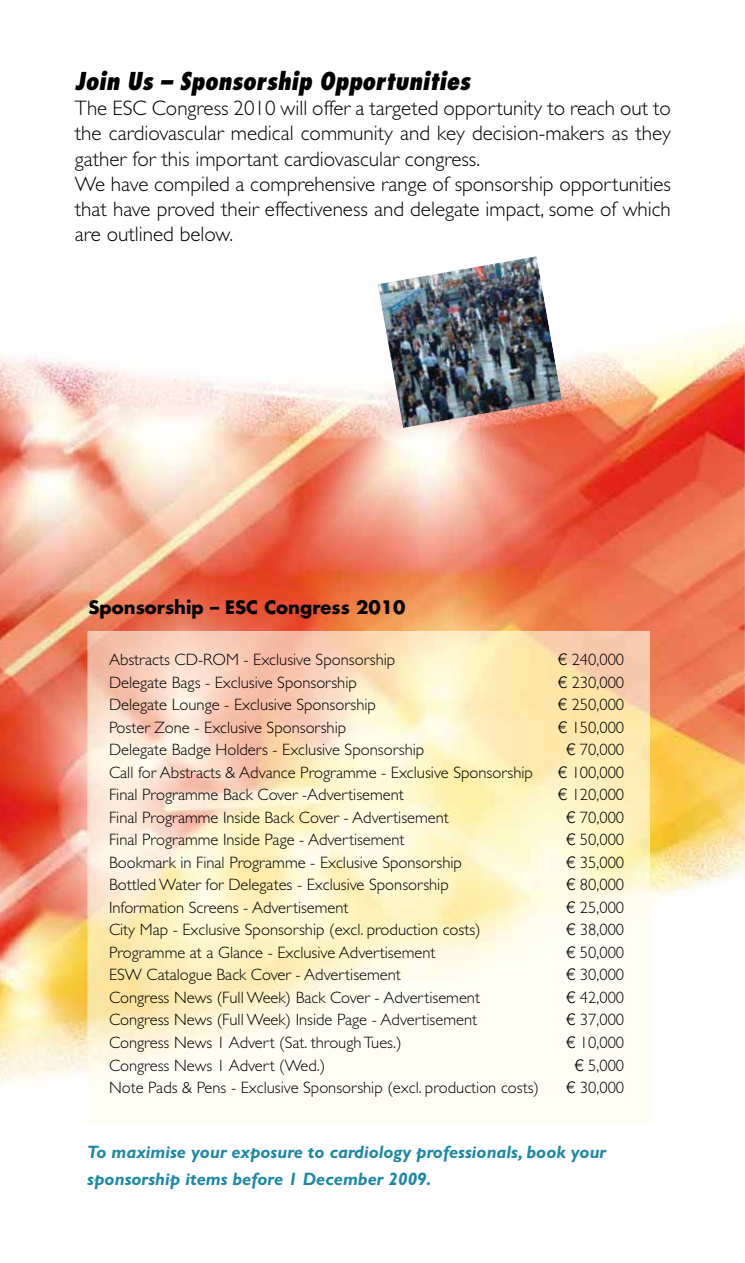
<style>
.page{position:relative;width:745px;height:1263px;background:#fff}
.page>*{position:absolute;margin:0;border:0;box-sizing:border-box;transform-origin:0 0}
.t1{font:italic 800 condensed 24px "Futura";color:#000}
.t2{font:300 21px/25.2px "Gill Sans";color:#000}
.t3{font:italic 700 18px/27px "Gill Sans";color:#1d88a6}
.t4{font:700 18px "Futura";color:#000}
.t5{font:300 16.5px "Gill Sans";color:#000}
.s1{font-family:"Helvetica Neue LT"}
</style>
<div class="page">
<img style="left:479px;top:323px;width:265px;height:352px">
<img style="left:0;top:355px;width:159px;height:320px">
<img style="left:159px;top:378px;width:320px;height:253px">
<img style="left:649px;top:675px;width:95px;height:234px">
<img style="left:0;top:675px;width:88px;height:409px">
<div style="left:88px;top:982px;width:561px;height:141px;background:#fffef4"></div>
<img style="left:88px;top:631px;width:204px;height:451px">
<img style="left:291px;top:981px;width:174px;height:51px">
<img style="left:291px;top:1031px;width:18px;height:6px">
<img style="left:377px;top:256px;width:184px;height:172px">
<h1 class="t1" style="left:75px;top:71px;width:396px">Join Us – Sponsorship Opportunities</h1>
<p class="t2" style="left:75px;top:98px;width:597px">The ESC Congress 2010 will offer a targeted opportunity to reach out to the cardiovascular medical community and key decision-makers as they gather for this important cardiovascular congress.<br>We have compiled a comprehensive range of sponsorship opportunities that have proved their effectiveness and delegate impact, some of which are outlined below.</p>
<p class="t4" style="left:88px;top:599px;width:318px">Sponsorship – ESC Congress 2010</p>
<p class="t5" style="left:109px;top:654px;width:287px">Abstracts CD-ROM - Exclusive Sponsorship</p>
<p class="t5" style="left:557px;top:654px;width:68px"><span class="s1">€</span> 240,000</p>
<p class="t5" style="left:109px;top:677px;width:249px">Delegate Bags - Exclusive Sponsorship</p>
<p class="t5" style="left:557px;top:677px;width:68px"><span class="s1">€</span> 230,000</p>
<p class="t5" style="left:109px;top:699px;width:268px">Delegate Lounge - Exclusive Sponsorship</p>
<p class="t5" style="left:557px;top:699px;width:68px"><span class="s1">€</span> 250,000</p>
<p class="t5" style="left:109px;top:722px;width:238px">Poster Zone - Exclusive Sponsorship</p>
<p class="t5" style="left:557px;top:722px;width:68px"><span class="s1">€</span> 150,000</p>
<p class="t5" style="left:109px;top:744px;width:316px">Delegate Badge Holders - Exclusive Sponsorship</p>
<p class="t5" style="left:565px;top:744px;width:59px"><span class="s1">€</span> 70,000</p>
<p class="t5" style="left:109px;top:767px;width:425px">Call for Abstracts &amp; Advance Programme - Exclusive Sponsorship</p>
<p class="t5" style="left:557px;top:767px;width:68px"><span class="s1">€</span> 100,000</p>
<p class="t5" style="left:109px;top:789px;width:296px">Final Programme Back Cover -Advertisement</p>
<p class="t5" style="left:557px;top:789px;width:68px"><span class="s1">€</span> 120,000</p>
<p class="t5" style="left:109px;top:812px;width:341px">Final Programme Inside Back Cover - Advertisement</p>
<p class="t5" style="left:565px;top:812px;width:59px"><span class="s1">€</span> 70,000</p>
<p class="t5" style="left:109px;top:834px;width:297px">Final Programme Inside Page - Advertisement</p>
<p class="t5" style="left:565px;top:834px;width:59px"><span class="s1">€</span> 50,000</p>
<p class="t5" style="left:109px;top:857px;width:354px">Bookmark in Final Programme - Exclusive Sponsorship</p>
<p class="t5" style="left:565px;top:857px;width:59px"><span class="s1">€</span> 35,000</p>
<p class="t5" style="left:109px;top:879px;width:341px">Bottled Water for Delegates - Exclusive Sponsorship</p>
<p class="t5" style="left:565px;top:879px;width:59px"><span class="s1">€</span> 80,000</p>
<p class="t5" style="left:109px;top:902px;width:241px">Information Screens - Advertisement</p>
<p class="t5" style="left:565px;top:902px;width:59px"><span class="s1">€</span> 25,000</p>
<p class="t5" style="left:109px;top:924px;width:373px">City Map - Exclusive Sponsorship (excl. production costs)</p>
<p class="t5" style="left:565px;top:924px;width:59px"><span class="s1">€</span> 38,000</p>
<p class="t5" style="left:109px;top:947px;width:328px">Programme at a Glance - Exclusive Advertisement</p>
<p class="t5" style="left:565px;top:947px;width:59px"><span class="s1">€</span> 50,000</p>
<p class="t5" style="left:109px;top:969px;width:293px">ESW Catalogue Back Cover - Advertisement</p>
<p class="t5" style="left:565px;top:969px;width:59px"><span class="s1">€</span> 30,000</p>
<p class="t5" style="left:109px;top:992px;width:372px">Congress News (Full Week) Back Cover - Advertisement</p>
<p class="t5" style="left:565px;top:992px;width:59px"><span class="s1">€</span> 42,000</p>
<p class="t5" style="left:109px;top:1014px;width:369px">Congress News (Full Week) Inside Page - Advertisement</p>
<p class="t5" style="left:565px;top:1014px;width:59px"><span class="s1">€</span> 37,000</p>
<p class="t5" style="left:109px;top:1037px;width:294px">Congress News 1 Advert (Sat. through Tues.)</p>
<p class="t5" style="left:565px;top:1037px;width:59px"><span class="s1">€</span> 10,000</p>
<p class="t5" style="left:109px;top:1059px;width:218px">Congress News 1 Advert (Wed.)</p>
<p class="t5" style="left:574px;top:1059px;width:51px"><span class="s1">€</span> 5,000</p>
<p class="t5" style="left:109px;top:1082px;width:431px">Note Pads &amp; Pens - Exclusive Sponsorship (excl. production costs)</p>
<p class="t5" style="left:565px;top:1082px;width:59px"><span class="s1">€</span> 30,000</p>
<p class="t3" style="left:87px;top:1140px;width:520px">To maximise your exposure to cardiology professionals, book your sponsorship items before 1 December 2009.</p>
</div>
